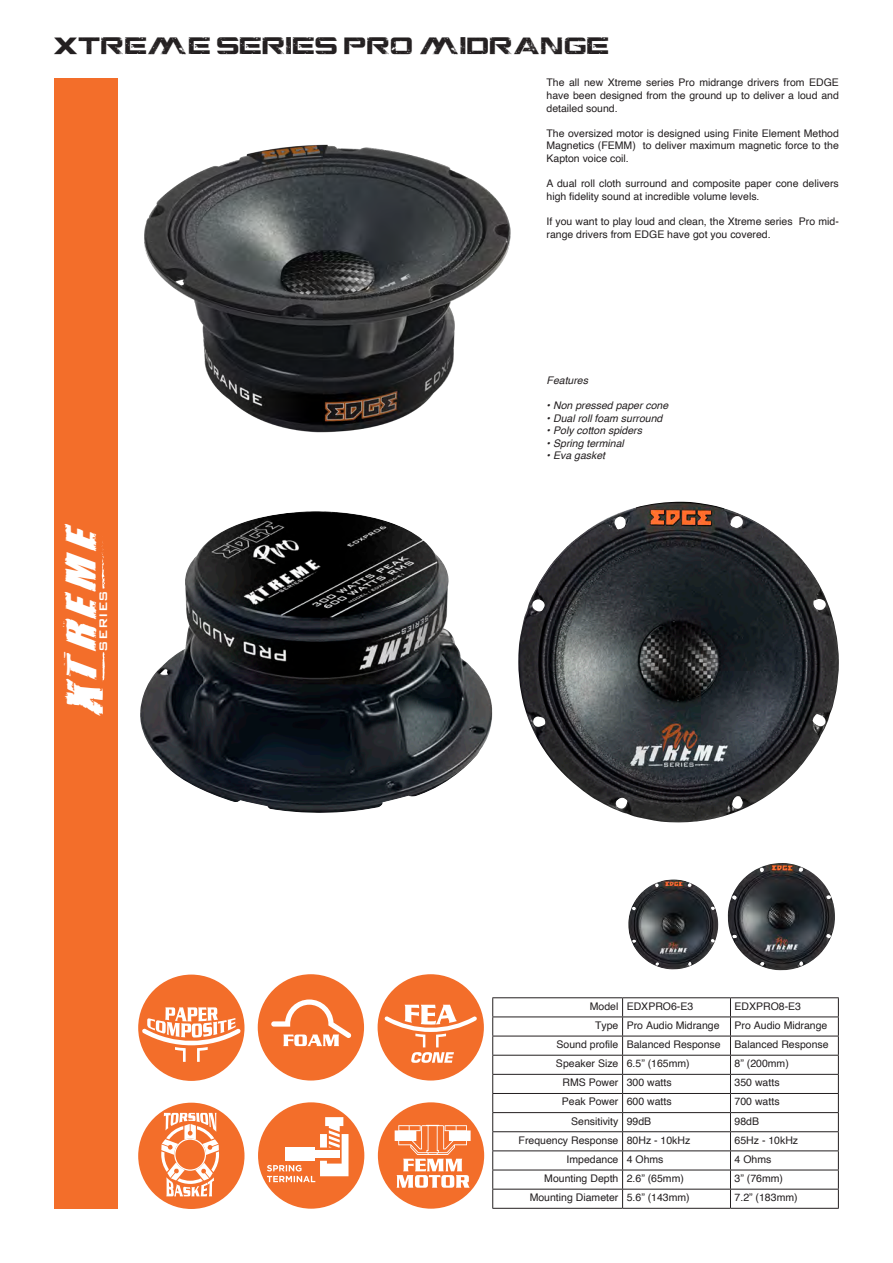
<style>
.page{position:relative;width:893px;height:1263px;background:#fff}
.page>*{position:absolute;margin:0;border:0;box-sizing:border-box;transform-origin:0 0}
.t1{font:38.1px "Revolution";color:#fff}
.t2{font:24px "CGF Locust Resistance";color:#231f20}
.t3{font:500 14.7px "Bank Gothic";color:#fff}
.t4{font:10.5px/12.6px "Helvetica";color:#231f20;text-align:justify}
.t5{font:italic 10.5px "Helvetica";color:#231f20}
.s1{color:#fff}
</style>
<div class="page">
<div style="left:54px;top:79px;width:63px;height:1130px;background:#f36e2a"></div>
<svg style="left:102px;top:652px;width:3px;height:29px"></svg>
<svg style="left:102px;top:541px;width:3px;height:47px"></svg>
<div style="left:258px;top:974px;width:106px;height:106px;background:#f36e2a;border-radius:50%"></div>
<div style="left:378px;top:974px;width:106px;height:106px;background:#f36e2a;border-radius:50%"></div>
<div style="left:138px;top:974px;width:106px;height:107px;background:#f36e2a;border-radius:50%"></div>
<div style="left:258px;top:1102px;width:106px;height:107px;background:#f36e2a;border-radius:50%"></div>
<div style="left:378px;top:1102px;width:106px;height:107px;background:#f36e2a;border-radius:50%"></div>
<div style="left:138px;top:1103px;width:106px;height:106px;background:#f36e2a;border-radius:50%"></div>
<img style="left:144px;top:144px;width:367px;height:289px">
<img style="left:140px;top:511px;width:353px;height:302px">
<img style="left:518px;top:502px;width:321px;height:321px">
<hr style="left:492px;top:997px;width:131px;height:1px;background:#231f20">
<hr style="left:623px;top:997px;width:107px;height:1px;background:#231f20">
<hr style="left:730px;top:997px;width:109px;height:1px;background:#231f20">
<hr style="left:492px;top:1016px;width:131px;height:1px;background:#231f20">
<hr style="left:623px;top:1016px;width:107px;height:1px;background:#231f20">
<hr style="left:730px;top:1016px;width:109px;height:1px;background:#231f20">
<hr style="left:492px;top:1036px;width:131px;height:1px;background:#231f20">
<hr style="left:623px;top:1036px;width:107px;height:1px;background:#231f20">
<hr style="left:730px;top:1036px;width:109px;height:1px;background:#231f20">
<hr style="left:492px;top:1055px;width:131px;height:1px;background:#231f20">
<hr style="left:623px;top:1055px;width:107px;height:1px;background:#231f20">
<hr style="left:730px;top:1055px;width:109px;height:1px;background:#231f20">
<hr style="left:492px;top:1074px;width:131px;height:1px;background:#231f20">
<hr style="left:623px;top:1074px;width:107px;height:1px;background:#231f20">
<hr style="left:730px;top:1074px;width:109px;height:1px;background:#231f20">
<hr style="left:492px;top:1093px;width:131px;height:1px;background:#231f20">
<hr style="left:623px;top:1093px;width:107px;height:1px;background:#231f20">
<hr style="left:730px;top:1093px;width:109px;height:1px;background:#231f20">
<hr style="left:492px;top:1112px;width:131px;height:1px;background:#231f20">
<hr style="left:623px;top:1112px;width:107px;height:1px;background:#231f20">
<hr style="left:730px;top:1112px;width:109px;height:1px;background:#231f20">
<hr style="left:492px;top:1131px;width:131px;height:1px;background:#231f20">
<hr style="left:623px;top:1131px;width:107px;height:1px;background:#231f20">
<hr style="left:730px;top:1131px;width:109px;height:1px;background:#231f20">
<hr style="left:492px;top:1150px;width:131px;height:1px;background:#231f20">
<hr style="left:623px;top:1150px;width:107px;height:1px;background:#231f20">
<hr style="left:730px;top:1150px;width:109px;height:1px;background:#231f20">
<hr style="left:492px;top:1169px;width:131px;height:1px;background:#231f20">
<hr style="left:623px;top:1169px;width:107px;height:1px;background:#231f20">
<hr style="left:730px;top:1169px;width:109px;height:1px;background:#231f20">
<hr style="left:492px;top:1189px;width:131px;height:1px;background:#231f20">
<svg style="left:492px;top:998px;width:1px;height:210px"></svg>
<hr style="left:623px;top:1189px;width:107px;height:1px;background:#231f20">
<svg style="left:622px;top:998px;width:1px;height:210px"></svg>
<hr style="left:730px;top:1189px;width:109px;height:1px;background:#231f20">
<svg style="left:730px;top:998px;width:1px;height:210px"></svg>
<svg style="left:838px;top:998px;width:1px;height:210px"></svg>
<hr style="left:492px;top:1208px;width:131px;height:1px;background:#231f20">
<hr style="left:623px;top:1208px;width:107px;height:1px;background:#231f20">
<hr style="left:730px;top:1208px;width:109px;height:1px;background:#231f20">
<img style="left:628px;top:879px;width:90px;height:91px">
<img style="left:727px;top:863px;width:108px;height:108px">
<svg style="left:161px;top:1113px;width:58px;height:83px"></svg>
<svg style="left:271px;top:999px;width:80px;height:47px"></svg>
<svg style="left:267px;top:1117px;width:81px;height:65px"></svg>
<svg style="left:142px;top:1007px;width:99px;height:55px"></svg>
<svg style="left:384px;top:1005px;width:93px;height:58px"></svg>
<svg style="left:395px;top:1125px;width:76px;height:63px"></svg>
<p class="t2" style="left:54px;top:36px;width:557px">XTREME SERIES PRO MIDRANGE</p>
<p class="t4" style="left:546px;top:77px;width:294px">The all new Xtreme series Pro midrange drivers from EDGE have been designed from the ground up to deliver a loud and detailed sound.</p>
<p class="t4" style="left:546px;top:127px;width:294px">The oversized motor is designed using Finite Element Method Magnetics (FEMM) to deliver maximum magnetic force to the Kapton voice coil.</p>
<p class="t4" style="left:546px;top:177px;width:294px">A dual roll cloth surround and composite paper cone delivers high fidelity sound at incredible volume levels.</p>
<p class="t4" style="left:546px;top:215px;width:294px">If you want to play loud and clean, the Xtreme series Pro mid&shy;range drivers from EDGE have got you covered.</p>
<h1 class="t1" style="left:63px;top:716px;width:194px;rotate:-90deg">Xtreme</h1>
<h3 class="t3" style="left:92px;top:651px;width:63px;rotate:-90deg">SERIES</h3>
<p class="t5" style="left:547px;top:372px;width:43px">Features</p>
<p class="t5" style="left:547px;top:397px;width:123px">• Non pressed paper cone</p>
<p class="t5" style="left:547px;top:410px;width:117px">• Dual roll foam surround</p>
<p class="t5" style="left:547px;top:422px;width:97px">• Poly cotton spiders</p>
<p class="t5" style="left:547px;top:435px;width:79px">• Spring terminal</p>
<p class="t5" style="left:547px;top:447px;width:65px">• Eva gasket<span class="s1">fi</span></p>
<p class="t4" style="left:590px;top:1000px;width:30px">Model</p>
<p class="t4" style="left:627px;top:1000px;width:68px">EDXPRO6-E3</p>
<p class="t4" style="left:735px;top:1000px;width:68px">EDXPRO8-E3</p>
<p class="t4" style="left:595px;top:1019px;width:25px">Type</p>
<p class="t4" style="left:627px;top:1019px;width:94px">Pro Audio Midrange</p>
<p class="t4" style="left:735px;top:1019px;width:94px">Pro Audio Midrange</p>
<p class="t4" style="left:557px;top:1038px;width:63px">Sound profile</p>
<p class="t4" style="left:627px;top:1038px;width:95px">Balanced Response</p>
<p class="t4" style="left:735px;top:1038px;width:95px">Balanced Response</p>
<p class="t4" style="left:556px;top:1057px;width:64px">Speaker Size</p>
<p class="t4" style="left:627px;top:1057px;width:65px">6.5” (165mm)</p>
<p class="t4" style="left:735px;top:1057px;width:56px">8” (200mm)</p>
<p class="t4" style="left:562px;top:1077px;width:58px">RMS Power</p>
<p class="t4" style="left:627px;top:1077px;width:46px">300 watts</p>
<p class="t4" style="left:735px;top:1077px;width:46px">350 watts</p>
<p class="t4" style="left:562px;top:1096px;width:58px">Peak Power</p>
<p class="t4" style="left:627px;top:1096px;width:46px">600 watts</p>
<p class="t4" style="left:735px;top:1096px;width:46px">700 watts</p>
<p class="t4" style="left:571px;top:1115px;width:49px">Sensitivity</p>
<p class="t4" style="left:627px;top:1115px;width:26px">99dB</p>
<p class="t4" style="left:735px;top:1115px;width:26px">98dB</p>
<p class="t4" style="left:519px;top:1134px;width:101px">Frequency Response</p>
<p class="t4" style="left:627px;top:1134px;width:65px">80Hz - 10kHz</p>
<p class="t4" style="left:735px;top:1134px;width:65px">65Hz - 10kHz</p>
<p class="t4" style="left:566px;top:1153px;width:53px">Impedance</p>
<p class="t4" style="left:627px;top:1153px;width:38px">4 Ohms</p>
<p class="t4" style="left:735px;top:1153px;width:38px">4 Ohms</p>
<p class="t4" style="left:544px;top:1172px;width:76px">Mounting Depth</p>
<p class="t4" style="left:627px;top:1172px;width:59px">2.6” (65mm)</p>
<p class="t4" style="left:735px;top:1172px;width:50px">3” (76mm)</p>
<p class="t4" style="left:530px;top:1191px;width:90px">Mounting Diameter</p>
<p class="t4" style="left:627px;top:1191px;width:65px">5.6” (143mm)</p>
<p class="t4" style="left:735px;top:1191px;width:65px">7.2” (183mm)</p>
</div>
